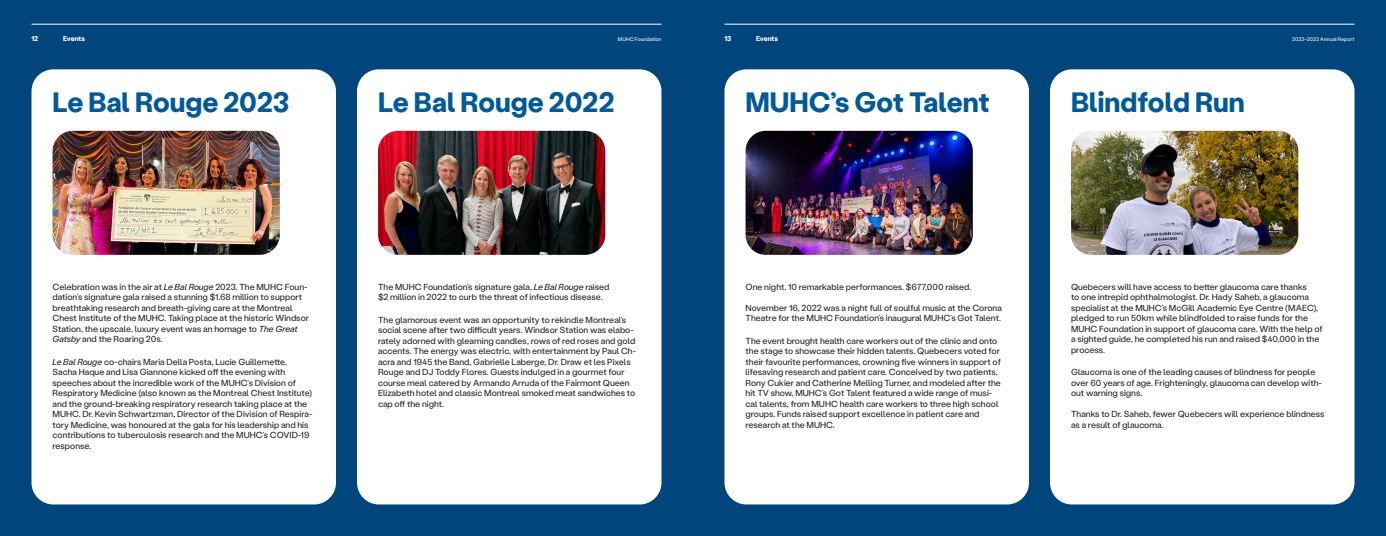
<style>
.page{position:relative;width:1386px;height:536px;background:#00467c}
.page>*{position:absolute;margin:0;border:0;box-sizing:border-box;transform-origin:0 0}
.Titre{font:700 28px "Stabil Grotesk";color:#005999}
.Texte_courant{font:8.75px/10.5px "Stabil Grotesk";color:#231f20}
.t1{font:700 7px "Stabil Grotesk";letter-spacing:-.01em;color:#fff}
.t2{font:5.25px "Stabil Grotesk";color:#fff}
.s1{font-style:italic}
</style>
<div class="page">
<div style="left:724px;top:69px;width:305px;height:435px;background:#fff;border-radius:22px"></div>
<div style="left:1050px;top:69px;width:304px;height:435px;background:#fff;border-radius:22px"></div>
<hr style="left:32px;top:24px;width:630px;height:1px;background:#fff">
<hr style="left:724px;top:24px;width:630px;height:1px;background:#fff">
<img style="left:746px;top:131px;width:227px;height:124px">
<img style="left:1071px;top:131px;width:227px;height:124px">
<div style="left:32px;top:69px;width:304px;height:435px;background:#fff;border-radius:22px"></div>
<div style="left:357px;top:69px;width:305px;height:435px;background:#fff;border-radius:22px"></div>
<img style="left:53px;top:131px;width:227px;height:124px">
<img style="left:378px;top:131px;width:227px;height:124px">
<p class="t1" style="left:32px;top:34px;width:8px">12</p>
<p class="t1" style="left:63px;top:34px;width:24px">Events</p>
<p class="t2" style="left:618px;top:36px;width:45px">MUHC Foundation</p>
<p class="t1" style="left:724px;top:34px;width:8px">13</p>
<p class="t1" style="left:756px;top:34px;width:24px">Events</p>
<p class="t2" style="left:1292px;top:36px;width:64px">2022–2023 Annual Report</p>
<p class="Titre" style="left:53px;top:82px;width:238px">Le Bal Rouge 2023</p>
<p class="Titre" style="left:378px;top:82px;width:238px">Le Bal Rouge 2022</p>
<p class="Texte_courant" style="left:53px;top:281px;width:258px">Celebration was in the air at <span class="s1">Le Bal Rouge</span> 2023. The MUHC Foun&shy;dation’s signature gala raised a stunning $1.68 million to support breathtaking research and breath-giving care at the Montreal Chest Institute of the MUHC. Taking place at the historic Windsor Station, the upscale, luxury event was an homage to <span class="s1">The Great Gatsby</span> and the Roaring 20s.</p>
<p class="Texte_courant" style="left:53px;top:355px;width:261px"><span class="s1">Le Bal Rouge</span> co-chairs Maria Della Posta, Lucie Guillemette, Sacha Haque and Lisa Giannone kicked off the evening with speeches about the incredible work of the MUHC’s Division of Respiratory Medicine (also known as the Montreal Chest Institute) and the ground-breaking respiratory research taking place at the MUHC. Dr. Kevin Schwartzman, Director of the Division of Respira&shy;tory Medicine, was honoured at the gala for his leadership and his contributions to tuberculosis research and the MUHC’s COVID-19 response.</p>
<p class="Texte_courant" style="left:378px;top:281px;width:233px">The MUHC Foundation’s signature gala, <span class="s1">Le Bal Rouge</span> raised $2 million in 2022 to curb the threat of infectious disease.</p>
<p class="Texte_courant" style="left:378px;top:313px;width:260px">The glamorous event was an opportunity to rekindle Montreal’s social scene after two difficult years. Windsor Station was elabo&shy;rately adorned with gleaming candles, rows of red roses and gold accents. The energy was electric, with entertainment by Paul Ch&shy;acra and 1945 the Band, Gabrielle Laberge, Dr. Draw et les Pixels Rouge and DJ Toddy Flores. Guests indulged in a gourmet four course meal catered by Armando Arruda of the Fairmont Queen Elizabeth hotel and classic Montreal smoked meat sandwiches to cap off the night.</p>
<p class="Titre" style="left:746px;top:82px;width:246px">MUHC’s Got Talent</p>
<p class="Titre" style="left:1071px;top:82px;width:175px">Blindfold Run</p>
<p class="Texte_courant" style="left:746px;top:281px;width:227px">One night. 10 remarkable performances. $677,000 raised.</p>
<p class="Texte_courant" style="left:746px;top:302px;width:258px">November 16, 2022 was a night full of soulful music at the Corona<br>Theatre for the MUHC Foundation’s inaugural MUHC’s Got Talent.</p>
<p class="Texte_courant" style="left:746px;top:334px;width:257px">The event brought health care workers out of the clinic and onto the stage to showcase their hidden talents. Quebecers voted for their favourite performances, crowning five winners in support of lifesaving research and patient care. Conceived by two patients, Rony Cukier and Catherine Melling Turner, and modeled after the hit TV show, MUHC’s Got Talent featured a wide range of musi&shy;cal talents, from MUHC health care workers to three high school groups. Funds raised support excellence in patient care and research at the MUHC.</p>
<p class="Texte_courant" style="left:1071px;top:281px;width:253px">Quebecers will have access to better glaucoma care thanks<br>to one intrepid ophthalmologist. Dr. Hady Saheb, a glaucoma specialist at the MUHC’s McGill Academic Eye Centre (MAEC), pledged to run 50km while blindfolded to raise funds for the MUHC Foundation in support of glaucoma care. With the help of a sighted guide, he completed his run and raised $40,000 in the process.</p>
<p class="Texte_courant" style="left:1071px;top:366px;width:253px">Glaucoma is one of the leading causes of blindness for people over 60 years of age. Frighteningly, glaucoma can develop with&shy;out warning signs.</p>
<p class="Texte_courant" style="left:1071px;top:408px;width:255px">Thanks to Dr. Saheb, fewer Quebecers will experience blindness as a result of glaucoma.</p>
</div>
